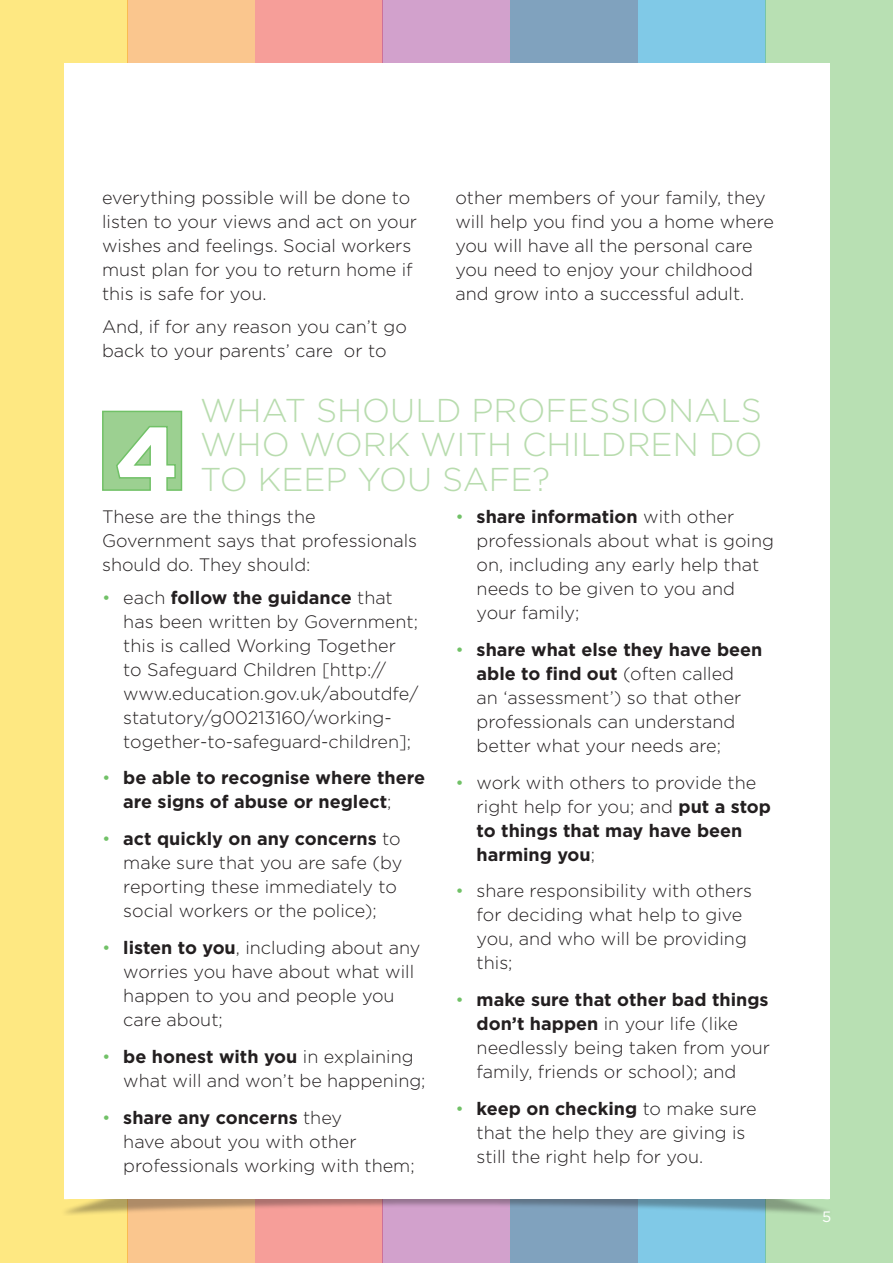
<style>
.page{position:relative;width:893px;height:1263px;background:#fff}
.page>*{position:absolute;margin:0;border:0;box-sizing:border-box;transform-origin:0 0}
.t1{font:300 33px/34.5px "Gotham HTF";color:#b8dcae;text-align:justify}
.Tabbed_Para{font:300 18px/24px "Gotham HTF";color:#231f20}
.Tabbed_Para-2{font:700 18px/24px "Gotham HTF";color:#231f20}
.t2{font:15px "Gotham HTF";color:#fff}
.s1{color:#71c167}
.s2{font-weight:700}
.s3{font-weight:300;color:#71c167}
.s4{font-weight:300}
</style>
<div class="page">
<div style="left:0;top:0;width:128px;height:1263px;background:#fee882"></div>
<div style="left:128px;top:0;width:127px;height:1263px;background:#fac68e"></div>
<div style="left:255px;top:0;width:128px;height:1263px;background:#f69e99"></div>
<div style="left:383px;top:0;width:127px;height:1263px;background:#d2a1cc"></div>
<div style="left:510px;top:0;width:128px;height:1263px;background:#80a2be"></div>
<div style="left:638px;top:0;width:127px;height:1263px;background:#80c9e7"></div>
<div style="left:765px;top:0;width:128px;height:1263px;background:linear-gradient(to right,#b9e0b4,#b9e0b4)"></div>
<div style="left:60px;top:1189px;width:773px;height:27px;background:#231f20;opacity:.35"></div>
<div style="left:64px;top:64px;width:765px;height:1135px;background:#fff"></div>
<svg style="left:102px;top:410px;width:81px;height:81px"></svg>
<p class="Tabbed_Para" style="left:102px;top:186px;width:316px">everything possible will be done to listen to your views and act on your wishes and feelings. Social workers must plan for you to return home if this is safe for you.</p>
<p class="Tabbed_Para" style="left:102px;top:314px;width:306px">And, if for any reason you can’t go back to your parents’ care or to</p>
<p class="Tabbed_Para" style="left:455px;top:186px;width:320px">other members of your family, they will help you find you a home where you will have all the personal care you need to enjoy your childhood and grow into a successful adult.</p>
<p class="t1" style="left:200px;top:392px;width:564px">WHAT SHOULD PROFESSIONALS WHO WORK WITH CHILDREN DO TO KEEP YOU SAFE?</p>
<p class="Tabbed_Para" style="left:102px;top:505px;width:317px">These are the things the<br>Government says that professionals should do. They should:</p>
<p class="Tabbed_Para" style="left:123px;top:585px;width:297px;text-indent:-21px"><span class="s1">•</span> each <span class="s2">follow the guidance</span> that has been written by Government; this is called Working Together to Safeguard Children [http:// www.education.gov.uk/aboutdfe/ statutory/g00213160/working&shy;together-to-safeguard-children];</p>
<p class="Tabbed_Para-2" style="left:123px;top:766px;width:303px;text-indent:-21px"><span class="s3">•</span> be able to recognise where there are signs of abuse or neglect<span class="s4">;</span></p>
<p class="Tabbed_Para" style="left:123px;top:827px;width:280px;text-indent:-21px"><span class="s1">•</span> <span class="s2">act quickly on any concerns</span> to make sure that you are safe (by reporting these immediately to social workers or the police);</p>
<p class="Tabbed_Para" style="left:123px;top:935px;width:299px;text-indent:-21px"><span class="s1">•</span> <span class="s2">listen to you</span>, including about any worries you have about what will happen to you and people you care about;</p>
<p class="Tabbed_Para" style="left:123px;top:1044px;width:304px;text-indent:-21px"><span class="s1">•</span> <span class="s2">be honest with you</span> in explaining what will and won’t be happening;</p>
<p class="Tabbed_Para" style="left:123px;top:1105px;width:293px;text-indent:-21px"><span class="s1">•</span> <span class="s2">share any concerns</span> they<br>have about you with other professionals working with them;</p>
<p class="Tabbed_Para" style="left:477px;top:505px;width:299px;text-indent:-21px"><span class="s1">•</span> <span class="s2">share information</span> with other professionals about what is going on, including any early help that needs to be given to you and your family;</p>
<p class="Tabbed_Para" style="left:477px;top:637px;width:287px;text-indent:-21px"><span class="s1">•</span> <span class="s2">share what else they have been able to find out</span> (often called<br>an ‘assessment’) so that other professionals can understand better what your needs are;</p>
<p class="Tabbed_Para" style="left:477px;top:770px;width:296px;text-indent:-21px"><span class="s1">•</span> work with others to provide the right help for you; and <span class="s2">put a stop to things that may have been harming you</span>;</p>
<p class="Tabbed_Para" style="left:477px;top:879px;width:277px;text-indent:-21px"><span class="s1">•</span> share responsibility with others for deciding what help to give you, and who will be providing this;</p>
<p class="Tabbed_Para" style="left:477px;top:988px;width:295px;text-indent:-21px"><span class="s1">•</span> <span class="s2">make sure that other bad things don’t happen</span> in your life (like needlessly being taken from your family, friends or school); and</p>
<p class="Tabbed_Para" style="left:477px;top:1096px;width:282px;text-indent:-21px"><span class="s1">•</span> <span class="s2">keep on checking</span> to make sure that the help they are giving is still the right help for you.</p>
<p class="t2" style="left:822px;top:1209px;width:11px">5</p>
</div>
